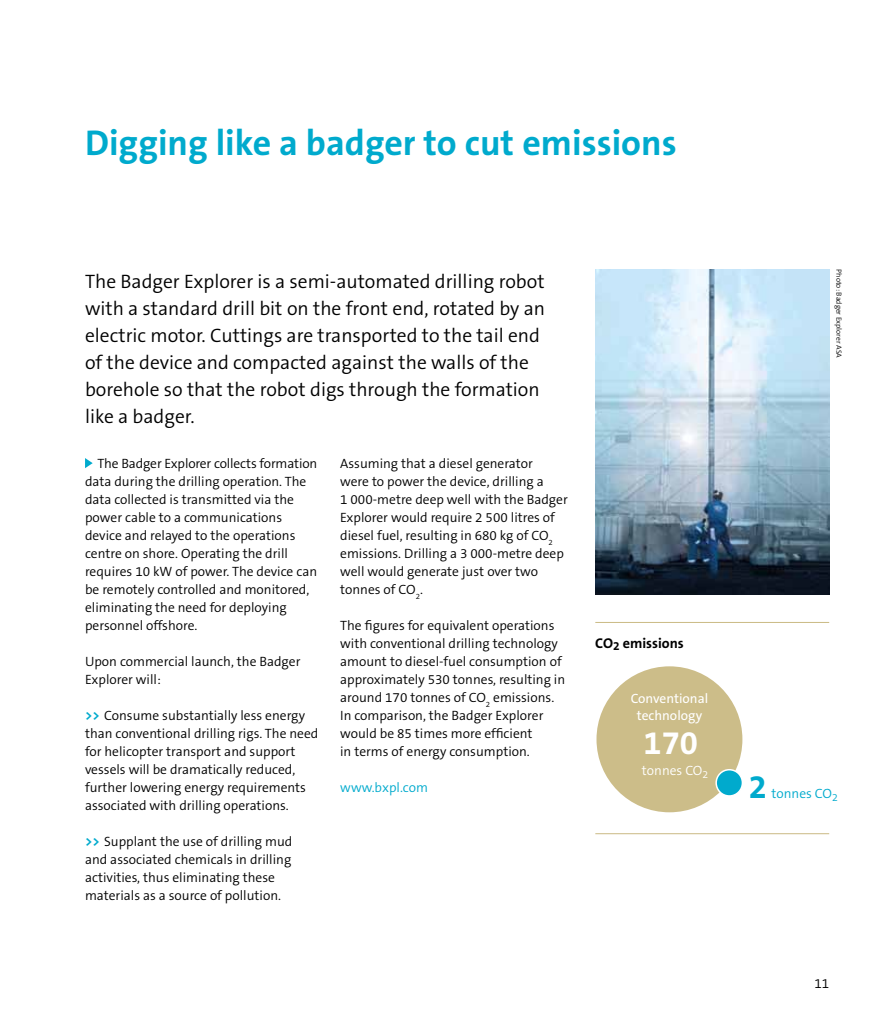
<style>
.page{position:relative;width:893px;height:1021px;background:#fff}
.page>*{position:absolute;margin:0;border:0;box-sizing:border-box;transform-origin:0 0}
.t1{font:700 36px "The Sans B7";color:#00aacd}
.t2{font:700 33px "The Sans B7";color:#fff}
.t3{font:700 33px "The Sans B7";color:#00aacd}
.t4{font:300 19.5px/27px "The Sans B4";color:#000}
.t5{font:700 14.25px "The Sans B7";color:#000}
.t6{font:300 13.5px/18px "The Sans B4";color:#000}
.t7{font:13.5px/16.5px "The Sans B5 Plain";color:#fff;text-align:center}
.t8{font:300 13.5px "The Sans B4";color:#00aacd}
.t9{font:300 13.5px "The Sans B4";color:#fff}
.t10{font:300 7.5px "The Sans B4";color:#000}
.s1{font-family:"The Sans B7";font-weight:700;color:#00aacd}
</style>
<div class="page">
<svg style="left:85px;top:458px;width:8px;height:10px"></svg>
<hr style="left:595px;top:833px;width:234px;height:1px;background:#ccbd89">
<hr style="left:595px;top:622px;width:234px;height:1px;background:#ccbd89">
<div style="left:596px;top:666px;width:146px;height:146px;background:#ccbd89;border-radius:50%"></div>
<div style="left:716px;top:769px;width:26px;height:27px;background:#00aacd;border-radius:50%"></div>
<div style="left:715px;top:769px;width:28px;height:27px;border:2px solid #fff;border-radius:50%"></div>
<img style="left:595px;top:269px;width:234px;height:325px">
<h1 class="t1" style="left:85px;top:123px;width:593px">Digging like a badger to cut emissions</h1>
<p class="t4" style="left:85px;top:269px;width:462px">The Badger Explorer is a semi-automated drilling robot with a standard drill bit on the front end, rotated by an electric motor. Cuttings are transported to the tail end of the device and compacted against the walls of the borehole so that the robot digs through the formation like a badger.</p>
<p class="t6" style="left:85px;top:455px;width:234px;text-indent:12px">The Badger Explorer collects formation data during the drilling operation. The data collected is transmitted via the power cable to a communications device and relayed to the operations centre on shore. Operating the drill requires 10 kW of power. The device can be remotely controlled and monitored, eliminating the need for deploying personnel offshore.</p>
<p class="t6" style="left:85px;top:653px;width:217px">Upon commercial launch, the Badger<br>Explorer will:</p>
<p class="t6" style="left:85px;top:707px;width:235px"><span class="s1">&gt;&gt;</span> Consume substantially less energy than conventional drilling rigs. The need for helicopter transport and support vessels will be dramatically reduced, further lowering energy requirements associated with drilling operations.</p>
<p class="t6" style="left:85px;top:833px;width:209px"><span class="s1">&gt;&gt;</span> Supplant the use of drilling mud and associated chemicals in drilling activities, thus eliminating these materials as a source of pollution.</p>
<p class="t6" style="left:340px;top:455px;width:229px">Assuming that a diesel generator<br>were to power the device, drilling a<br>1 000-metre deep well with the Badger Explorer would require 2 500 litres of diesel fuel, resulting in 680 kg of CO<sub>2 </sub>emissions. Drilling a 3 000-metre deep well would generate just over two tonnes of CO<sub>2</sub>.</p>
<p class="t6" style="left:340px;top:617px;width:227px">The figures for equivalent operations with conventional drilling technology amount to diesel-fuel consumption of approximately 530 tonnes, resulting in around 170 tonnes of CO<sub>2</sub> emissions.<br>I n comparison, the Badger Explorer would be 85 times more efficient<br>in terms of energy consumption.</p>
<p class="t8" style="left:340px;top:780px;width:89px">www.bxpl.com</p>
<p class="t5" style="left:595px;top:636px;width:90px">CO<sub>2</sub> emissions</p>
<p class="t7" style="left:631px;top:691px;width:79px">Conventional technology</p>
<h2 class="t2" style="left:644px;top:725px;width:56px">170</h2>
<p class="t9" style="left:642px;top:763px;width:68px">tonnes CO<sub>2</sub></p>
<p class="t10" style="left:843px;top:269px;width:90px;rotate:90deg">Photo: Badger Explorer ASA</p>
<h2 class="t3" style="left:749px;top:769px;width:20px">2</h2>
<p class="t8" style="left:771px;top:786px;width:68px">tonnes CO<sub>2</sub></p>
<p class="t6" style="left:814px;top:975px;width:16px">11</p>
</div>
